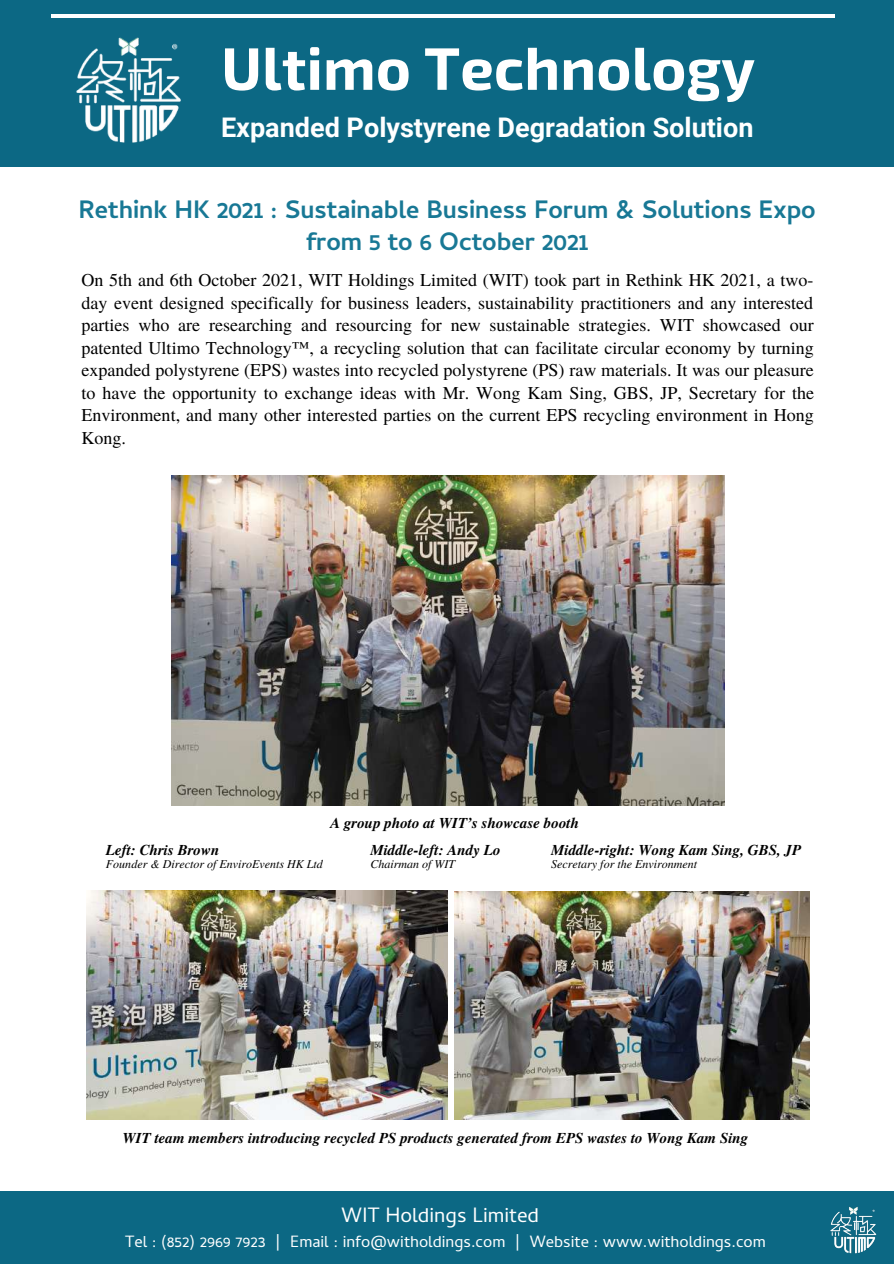
<style>
.page{position:relative;width:894px;height:1264px;background:#fff}
.page>*{position:absolute;margin:0;border:0;box-sizing:border-box;transform-origin:0 0}
.t1{font:700 60px "Exo 2";color:#fff}
.t2{font:700 27px "Roboto";color:#fff}
.t3{font:700 25.5px/32.7px "Cambay";color:#187895;text-align:center}
.t4{font:21px "Cambay";color:#fff}
.t5{font:18px/22.5px "Te X Gyre Termes";color:#000;text-align:justify}
.t6{font:16.5px "Cambay";color:#fff}
.t7{font:italic 700 15px "Te X Gyre Termes";color:#000}
.t8{font:italic 12px "Te X Gyre Termes";color:#000}
</style>
<div class="page">
<div style="left:0;top:0;width:893px;height:167px;background:#0c6884"></div>
<hr style="left:52px;top:15px;width:782px;height:3px;background:#fff">
<img style="left:76px;top:37px;width:105px;height:106px">
<div style="left:0;top:1191px;width:893px;height:72px;background:#0c6884"></div>
<img style="left:830px;top:1206px;width:47px;height:48px">
<img style="left:171px;top:475px;width:553px;height:330px">
<img style="left:454px;top:891px;width:355px;height:228px">
<img style="left:86px;top:890px;width:361px;height:229px">
<h1 class="t1" style="left:221px;top:29px;width:535px">Ultimo Technology</h1>
<h2 class="t2" style="left:221px;top:112px;width:534px">Expanded Polystyrene Degradation Solution</h2>
<h3 class="t3" style="left:79px;top:193px;width:738px">Rethink HK 2021 : Sustainable Business Forum &amp; Solutions Expo from 5 to 6 October 2021</h3>
<p class="t5" style="left:81px;top:268px;width:733px">On 5th and 6th October 2021, WIT Holdings Limited (WIT) took part in Rethink HK 2021, a two&shy;day event designed specifically for business leaders, sustainability practitioners and any interested parties who are researching and resourcing for new sustainable strategies. WIT showcased our patented Ultimo Technology™, a recycling solution that can facilitate circular economy by turning expanded polystyrene (EPS) wastes into recycled polystyrene (PS) raw materials. It was our pleasure to have the opportunity to exchange ideas with Mr. Wong Kam Sing, GBS, JP, Secretary for the Environment, and many other interested parties on the current EPS recycling environment in Hong Kong.</p>
<p class="t7" style="left:330px;top:811px;width:250px">A group photo at WIT’s showcase booth</p>
<p class="t7" style="left:106px;top:838px;width:115px">Left: Chris Brown</p>
<p class="t8" style="left:106px;top:855px;width:218px">Founder &amp; Director of EnviroEvents HK Ltd</p>
<p class="t7" style="left:370px;top:838px;width:132px">Middle-left: Andy Lo</p>
<p class="t8" style="left:370px;top:855px;width:86px">Chairman of WIT</p>
<p class="t7" style="left:551px;top:838px;width:251px">Middle-right: Wong Kam Sing, GBS, JP</p>
<p class="t8" style="left:551px;top:855px;width:147px">Secretary for the Environment</p>
<p class="t7" style="left:122px;top:1126px;width:627px">WIT team members introducing recycled PS products generated from EPS wastes to Wong Kam Sing</p>
<p class="t4" style="left:341px;top:1202px;width:199px">WIT Holdings Limited</p>
<p class="t6" style="left:125px;top:1231px;width:642px">Tel : (852) 2969 7923 | Email : info@witholdings.com | Website : www.witholdings.com</p>
</div>
